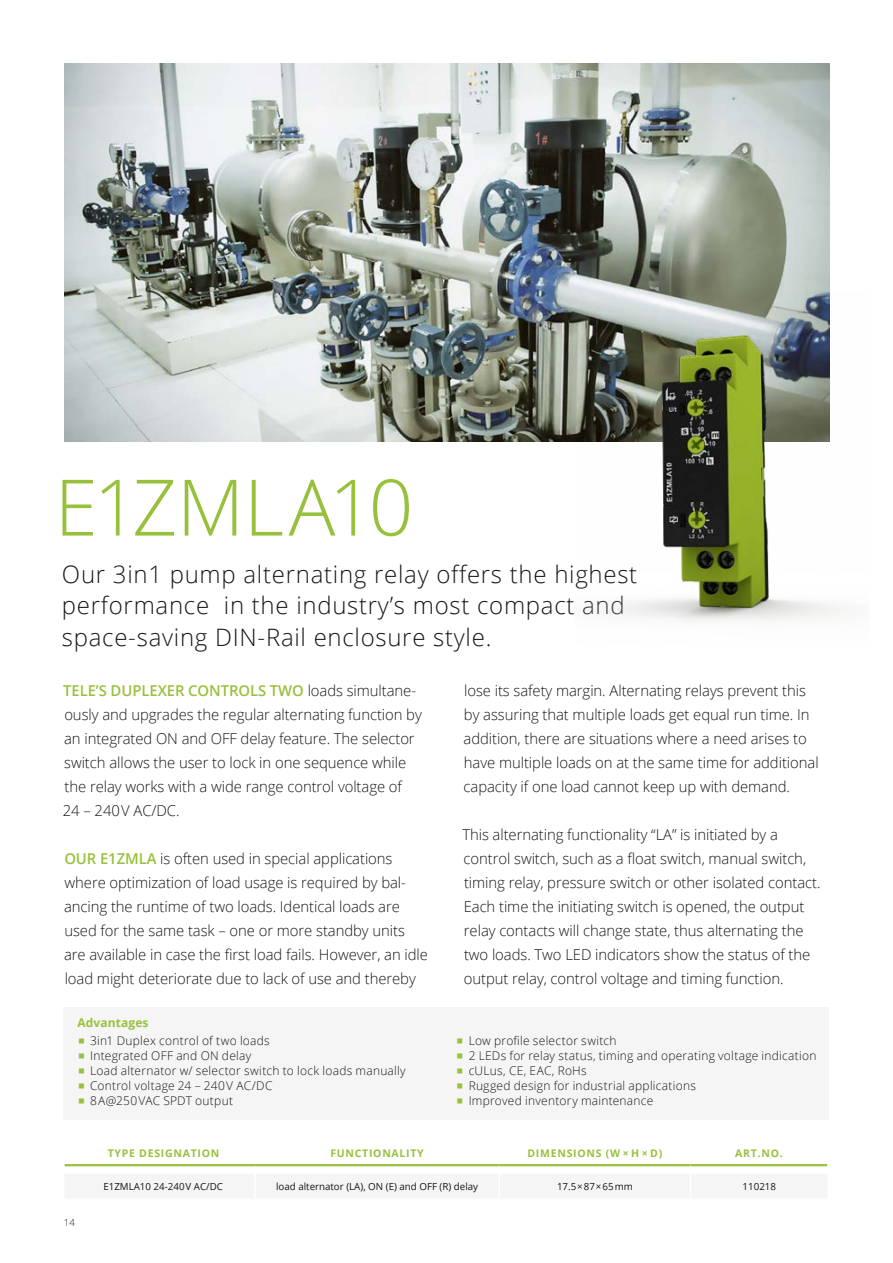
<style>
.page{position:relative;width:893px;height:1263px;background:#fff}
.page>*{position:absolute;margin:0;border:0;box-sizing:border-box;transform-origin:0 0}
.t1{font:300 78px "Open Sans";letter-spacing:-.05em;color:#97c13c}
.t2{font:300 24px/31.5px "Open Sans";letter-spacing:.03em;color:#181715}
.t3{font:300 15px/24px "Open Sans";letter-spacing:-.005em;color:#181715}
.t4{font:300 12px/15px "Open Sans";letter-spacing:.02em;color:#181715}
.t5{font:700 12px "Open Sans";letter-spacing:.01em;color:#97c13c}
.t6{font:700 10.5px "Open Sans";letter-spacing:.07em;color:#97c13c}
.t7{font:9.75px "Open Sans";color:#181715}
.t8{font:300 9.75px "Open Sans";color:#181715}
.s1{font-weight:600;color:#97c13c}
</style>
<div class="page">
<div style="left:64px;top:1007px;width:765px;height:113px;background:#f5f5f5"></div>
<hr style="left:64px;top:1164px;width:191px;height:2px;background:#97c13c">
<hr style="left:255px;top:1164px;width:244px;height:2px;background:#97c13c">
<hr style="left:499px;top:1164px;width:192px;height:2px;background:#97c13c">
<hr style="left:691px;top:1164px;width:136px;height:2px;background:#97c13c">
<svg style="left:64px;top:1165px;width:764px;height:2px"></svg>
<img style="left:64px;top:63px;width:765px;height:378px">
<img style="left:575px;top:292px;width:269px;height:326px">
<img style="left:613px;top:312px;width:193px;height:309px">
<h1 class="t1" style="left:55px;top:454px;width:360px">E1ZMLA10</h1>
<h2 class="t2" style="left:62px;top:558px;width:577px">Our 3in1 pump alternating relay offers the highest performance in the industry’s most compact and space-saving DIN-Rail enclosure style.</h2>
<p class="t3" style="left:63px;top:678px;width:360px"><span class="s1">TELE’S DUPLEXER CONTROLS TWO</span> loads simultane&shy;ously and upgrades the regular alternating function by an integrated ON and OFF delay feature. The selector switch allows the user to lock in one sequence while the relay works with a wide range control voltage of<br>24 – 240 V AC/DC.</p>
<p class="t3" style="left:64px;top:846px;width:365px"><span class="s1">OUR E1ZMLA</span> is often used in special applications where optimization of load usage is required by bal&shy;ancing the runtime of two loads. Identical loads are used for the same task – one or more standby units are available in case the first load fails. However, an idle load might deteriorate due to lack of use and thereby</p>
<p class="t3" style="left:463px;top:678px;width:357px">lose its safety margin. Alternating relays prevent this by assuring that multiple loads get equal run time. In addition, there are situations where a need arises to have multiple loads on at the same time for additional capacity if one load cannot keep up with demand.</p>
<p class="t3" style="left:462px;top:822px;width:360px">This alternating functionality “LA” is initiated by a control switch, such as a float switch, manual switch, timing relay, pressure switch or other isolated contact.<br>Each time the initiating switch is opened, the output relay contacts will change state, thus alternating the two loads. Two LED indicators show the status of the output relay, control voltage and timing function.</p>
<p class="t5" style="left:77px;top:1014px;width:73px">Advantages</p>
<p class="t4" style="left:90px;top:1033px;width:317px">3in1 Duplex control of two loads<br>Integrated OFF and ON delay<br>Load alternator w/ selector switch to lock loads manually Control voltage 24 – 240 V AC/DC<br>8 A@250 VAC SPDT output</p>
<p class="t4" style="left:469px;top:1033px;width:349px">Low profile selector switch<br>2 LEDs for relay status, timing and operating voltage indication cULus, CE, EAC, RoHs<br>Rugged design for industrial applications<br>Improved inventory maintenance</p>
<p class="t8" style="left:64px;top:1215px;width:13px">14</p>
<p class="t6" style="left:108px;top:1145px;width:113px">TYPE DESIGNATION</p>
<p class="t6" style="left:330px;top:1145px;width:95px">FUNCTIONALITY</p>
<p class="t6" style="left:527px;top:1145px;width:136px">DIMENSIONS (W × H × D)</p>
<p class="t6" style="left:735px;top:1145px;width:49px">ART.NO.</p>
<p class="t7" style="left:103px;top:1179px;width:121px">E1ZMLA10 24-240 V AC/DC</p>
<p class="t7" style="left:276px;top:1179px;width:204px">load alternator (LA), ON (E) and OFF (R) delay</p>
<p class="t7" style="left:557px;top:1179px;width:77px">17.5 × 87 × 65 mm</p>
<p class="t7" style="left:743px;top:1179px;width:35px">110218</p>
</div>
